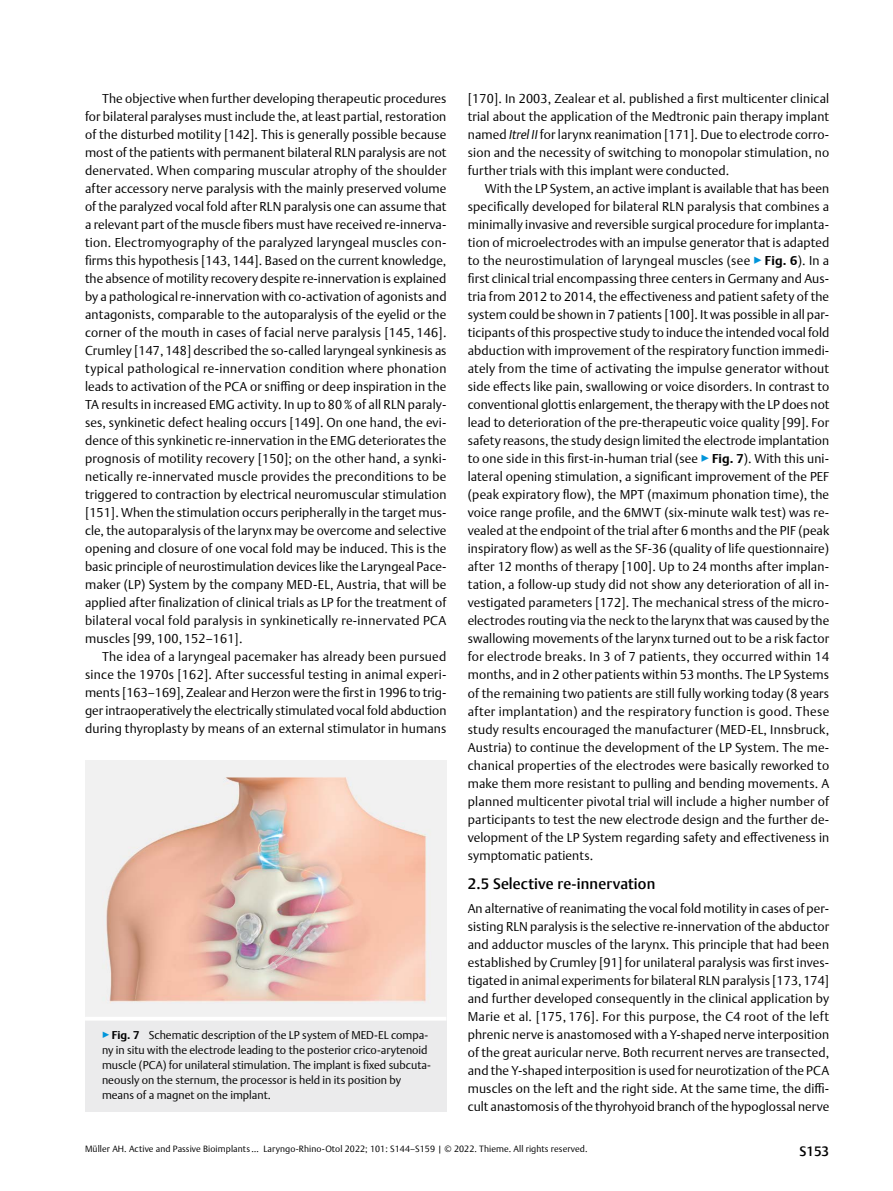
<style>
.page{position:relative;width:893px;height:1191px;background:#fff}
.page>*{position:absolute;margin:0;border:0;box-sizing:border-box;transform-origin:0 0}
.t1{font:500 15px "Thieme Argo 2011";letter-spacing:.01em;color:#000}
.t2{font:500 13.5px "Thieme Argo 2011";color:#000}
.t3{font:300 12.75px/18px "Thieme Argo 2011";letter-spacing:.01em;color:#000;text-align:justify}
.t4{font:300 11.25px/15px "Thieme Argo 2011";color:#000}
.t5{font:300 9px "Thieme Argo 2011";letter-spacing:.01em;color:#000}
.s1{color:#0095da}
.s2{font-weight:700}
.s3{font-style:italic}
</style>
<div class="page">
<img style="left:85px;top:760px;width:361px;height:256px">
<div style="left:85px;top:1017px;width:361px;height:94px;background:#ebebec"></div>
<hr style="left:85px;top:1016px;width:361px;height:4px;background:#fff">
<p class="t3" style="left:85px;top:89px;width:363px;text-indent:17px">The objective when further developing therapeutic procedures for bilateral paralyses must include the, at least partial, restoration of the disturbed motility [142]. This is generally possible because most of the patients with permanent bilateral RLN paralysis are not denervated. When comparing muscular atrophy of the shoulder after accessory nerve paralysis with the mainly preserved volume of the paralyzed vocal fold after RLN paralysis one can assume that a relevant part of the muscle fibers must have received re-innerva&shy;tion. Electromyography of the paralyzed laryngeal muscles con&shy;firms this hypothesis [143, 144]. Based on the current knowledge, the absence of motility recovery despite re-innervation is explained by a pathological re-innervation with co-activation of agonists and antagonists, comparable to the autoparalysis of the eyelid or the corner of the mouth in cases of facial nerve paralysis [145, 146].<br>Crumley [147,148] described the so-called laryngeal synkinesis as typical pathological re-innervation condition where phonation leads to activation of the PCA or sniffing or deep inspiration in the TA results in increased EMG activity. In up to 80% of all RLN paraly&shy;ses, synkinetic defect healing occurs [149]. On one hand, the evi&shy;dence of this synkinetic re-innervation in the EMG deteriorates the prognosis of motility recovery [150]; on the other hand, a synki&shy;netically re-innervated muscle provides the preconditions to be triggered to contraction by electrical neuromuscular stimulation [151]. When the stimulation occurs peripherally in the target mus&shy;cle, the autoparalysis of the larynx may be overcome and selective opening and closure of one vocal fold may be induced. This is the basic principle of neurostimulation devices like the Laryngeal Pace&shy;maker (LP) System by the company MED-EL, Austria, that will be applied after finalization of clinical trials as LP for the treatment of bilateral vocal fold paralysis in synkinetically re-innervated PCA muscles [99, 100, 152–161].</p>
<p class="t3" style="left:85px;top:647px;width:363px;text-indent:17px">The idea of a laryngeal pacemaker has already been pursued since the 1970s [162]. After successful testing in animal experi&shy;ments [163–169], Zealear and Herzon were the first in 1996 to trig&shy;ger intraoperatively the electrically stimulated vocal fold abduction during thyroplasty by means of an external stimulator in humans</p>
<p class="t4" style="left:102px;top:1027px;width:331px"><span class="s1">▶</span><span class="s2">Fig. 7</span> Schematic description of the LP system of MED-EL compa&shy;ny in situ with the electrode leading to the posterior crico-arytenoid muscle (PCA) for unilateral stimulation. The implant is fixed subcuta&shy;neously on the sternum, the processor is held in its position by means of a magnet on the implant.</p>
<p class="t3" style="left:468px;top:89px;width:363px">[170]. In 2003, Zealear et al. published a first multicenter clinical trial about the application of the Medtronic pain therapy implant named <span class="s3">Itrel II</span> for larynx reanimation [171]. Due to electrode corro&shy;sion and the necessity of switching to monopolar stimulation, no further trials with this implant were conducted.</p>
<p class="t3" style="left:468px;top:179px;width:363px;text-indent:17px">With the LP System, an active implant is available that has been specifically developed for bilateral RLN paralysis that combines a minimally invasive and reversible surgical procedure for implanta&shy;tion of microelectrodes with an impulse generator that is adapted to the neurostimulation of laryngeal muscles (see <span class="s1">▶</span><span class="s2">Fig. 6</span>). In a first clinical trial encompassing three centers in Germany and Aus&shy;tria from 2012 to 2014, the effectiveness and patient safety of the system could be shown in 7 patients [100]. It was possible in all par&shy;ticipants of this prospective study to induce the intended vocal fold abduction with improvement of the respiratory function immedi&shy;ately from the time of activating the impulse generator without side effects like pain, swallowing or voice disorders. In contrast to conventional glottis enlargement, the therapy with the LP does not lead to deterioration of the pre-therapeutic voice quality [99]. For safety reasons, the study design limited the electrode implantation to one side in this first-in-human trial (see <span class="s1">▶</span><span class="s2">Fig. 7</span>). With this uni&shy;lateral opening stimulation, a significant improvement of the PEF (peak expiratory flow), the MPT (maximum phonation time), the voice range profile, and the 6MWT (six-minute walk test) was re&shy;vealed at the endpoint of the trial after 6 months and the PIF (peak inspiratory flow) as well as the SF-36 (quality of life questionnaire) after 12 months of therapy [100]. Up to 24 months after implan&shy;tation, a follow-up study did not show any deterioration of all in&shy;vestigated parameters [172]. The mechanical stress of the micro&shy;electrodes routing via the neck to the larynx that was caused by the swallowing movements of the larynx turned out to be a risk factor for electrode breaks. In 3 of 7 patients, they occurred within 14 months, and in 2 other patients within 53 months. The LP Systems of the remaining two patients are still fully working today (8 years after implantation) and the respiratory function is good. These study results encouraged the manufacturer (MED-EL, Innsbruck, Austria) to continue the development of the LP System. The me&shy;chanical properties of the electrodes were basically reworked to make them more resistant to pulling and bending movements. A planned multicenter pivotal trial will include a higher number of participants to test the new electrode design and the further de&shy;velopment of the LP System regarding safety and effectiveness in symptomatic patients.</p>
<p class="t1" style="left:468px;top:874px;width:189px">2.5 Selective re-innervation</p>
<p class="t3" style="left:468px;top:899px;width:363px">An alternative of reanimating the vocal fold motility in cases of per&shy;sisting RLN paralysis is the selective re-innervation of the abductor and adductor muscles of the larynx. This principle that had been established by Crumley [91] for unilateral paralysis was first inves&shy;tigated in animal experiments for bilateral RLN paralysis [173,174] and further developed consequently in the clinical application by Marie et al. [175, 176]. For this purpose, the C4 root of the left phrenic nerve is anastomosed with a Y-shaped nerve interposition of the great auricular nerve. Both recurrent nerves are transected, and the Y-shaped interposition is used for neurotization of the PCA muscles on the left and the right side. At the same time, the diffi&shy;cult anastomosis of the thyrohyoid branch of the hypoglossal nerve</p>
<p class="t5" style="left:85px;top:1143px;width:504px">Müller AH. Active and Passive Bioimplants … Laryngo-Rhino-Otol 2022; 101: S144–S159 | © 2022. Thieme. All rights reserved.</p>
<p class="t2" style="left:799px;top:1142px;width:31px">S153</p>
</div>
